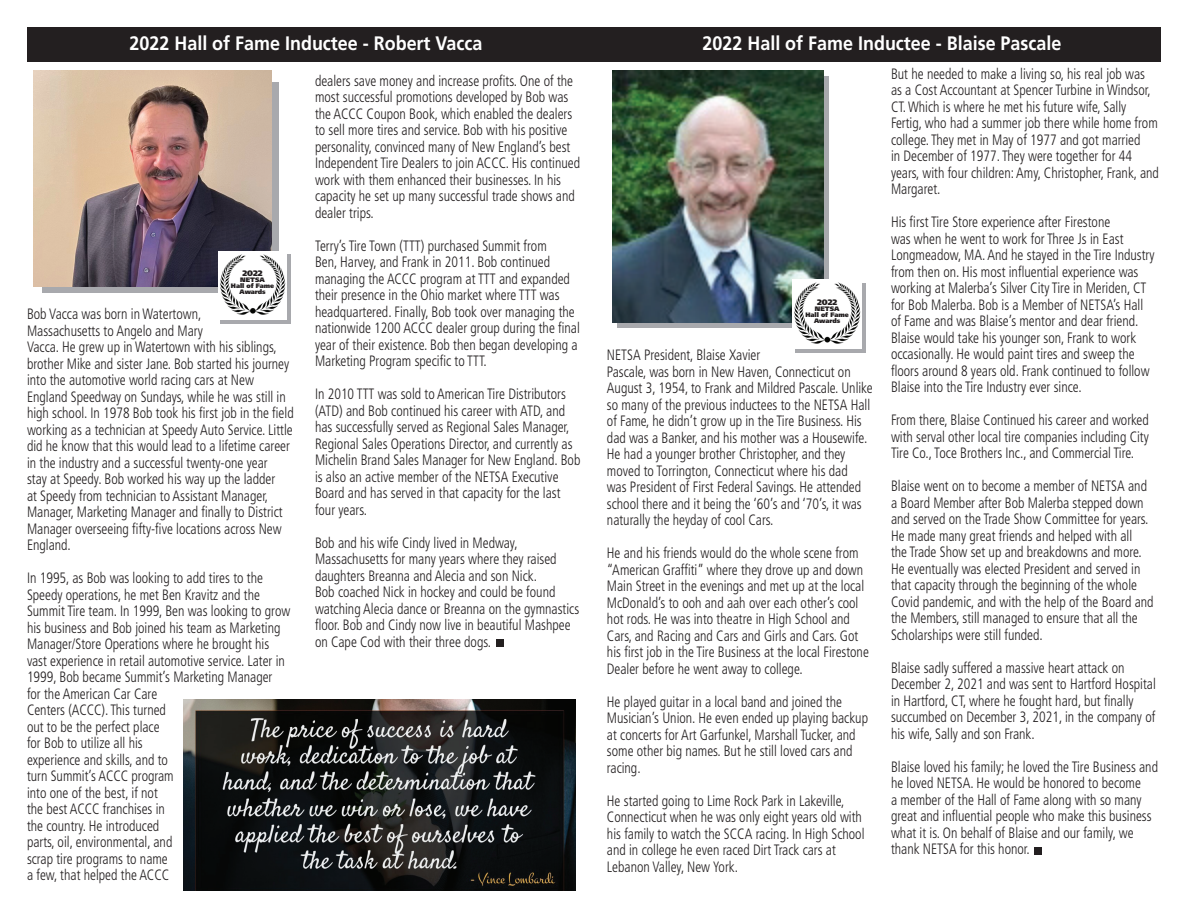
<style>
.page{position:relative;width:1188px;height:918px;background:#fff}
.page>*{position:absolute;margin:0;border:0;box-sizing:border-box;transform-origin:0 0}
.t1{font:700 19.5px "Frutiger";color:#fff;scale:.92 1}
.t2{font:300 condensed 15px/16.5px "Frutiger";color:#231f20;scale:.92 1}
.t3{font:900 7.95px "Frutiger";color:#231f20}
.t4{font:900 6.45px/5.8px "Frutiger";letter-spacing:-.01em;color:#231f20;text-align:center}
</style>
<div class="page">
<svg style="left:795px;top:283px;width:70px;height:69px"></svg>
<div style="left:618px;top:77px;width:211px;height:251px;background:#a8a9ad"></div>
<svg style="left:42px;top:82px;width:237px;height:211px;background:#a3a2a5"></svg>
<div style="left:220px;top:254px;width:71px;height:70px;background:#a8a9ad"></div>
<div style="left:27px;top:27px;width:1134px;height:35px;background:#231f20"></div>
<div style="left:1035px;top:848px;width:7px;height:7px;background:#231f20"></div>
<img style="left:34px;top:70px;width:237px;height:216px">
<img style="left:612px;top:70px;width:212px;height:253px">
<img style="left:184px;top:699px;width:391px;height:192px">
<img style="left:793px;top:280px;width:68px;height:68px">
<img style="left:218px;top:251px;width:69px;height:69px">
<div style="left:496px;top:640px;width:7px;height:7px;background:#231f20"></div>
<h1 class="t1" style="left:130px;top:32px;width:385px">2022 Hall of Fame Inductee - Robert Vacca</h1>
<p class="t3" style="left:243px;top:269px;width:21px">2022</p>
<p class="t4" style="left:231px;top:277px;width:45px">NETSA<br>Hall of Fame<br>Awards</p>
<p class="t2" style="left:27px;top:306px;width:291px">Bob Vacca was born in Watertown,<br>Massachusetts to Angelo and Mary<br>Vacca. He grew up in Watertown with his siblings, brother Mike and sister Jane. Bob started his journey into the automotive world racing cars at New England Speedway on Sundays, while he was still in high school. In 1978 Bob took his first job in the field working as a technician at Speedy Auto Service. Little did he know that this would lead to a lifetime career in the industry and a successful twenty-one year<br>stay at Speedy. Bob worked his way up the ladder<br>at Speedy from technician to Assistant Manager, Manager, Marketing Manager and finally to District Manager overseeing fifty-five locations across New England.</p>
<p class="t2" style="left:27px;top:570px;width:288px">In 1995, as Bob was looking to add tires to the Speedy operations, he met Ben Kravitz and the Summit Tire team. In 1999, Ben was looking to grow his business and Bob joined his team as Marketing Manager/Store Operations where he brought his vast experience in retail automotive service. Later in 1999, Bob became Summit’s Marketing Manager<br>for the American Car Care<br>Centers (ACCC). This turned<br>out to be the perfect place<br>for Bob to utilize all his<br>experience and skills, and to<br>turn Summit’s ACCC program<br>into one of the best, if not<br>the best ACCC franchises in<br>the country. He introduced<br>parts, oil, environmental, and<br>scrap tire programs to name<br>a few, that helped the ACCC</p>
<p class="t2" style="left:315px;top:73px;width:290px">dealers save money and increase profits. One of the most successful promotions developed by Bob was the ACCC Coupon Book, which enabled the dealers to sell more tires and service. Bob with his positive personality, convinced many of New England’s best Independent Tire Dealers to join ACCC. His continued work with them enhanced their businesses. In his capacity he set up many successful trade shows and dealer trips.</p>
<p class="t2" style="left:315px;top:238px;width:289px">Terry’s Tire Town (TTT) purchased Summit from<br>Ben, Harvey, and Frank in 2011. Bob continued managing the ACCC program at TTT and expanded their presence in the Ohio market where TTT was headquartered. Finally, Bob took over managing the nationwide 1200 ACCC dealer group during the final year of their existence. Bob then began developing a Marketing Program specific to TTT.</p>
<p class="t2" style="left:315px;top:386px;width:290px">In 2010 TTT was sold to American Tire Distributors (ATD) and Bob continued his career with ATD, and has successfully served as Regional Sales Manager, Regional Sales Operations Director, and currently as Michelin Brand Sales Manager for New England. Bob is also an active member of the NETSA Executive Board and has served in that capacity for the last four years.</p>
<p class="t2" style="left:315px;top:535px;width:289px">Bob and his wife Cindy lived in Medway, Massachusetts for many years where they raised daughters Breanna and Alecia and son Nick.<br>Bob coached Nick in hockey and could be found watching Alecia dance or Breanna on the gymnastics floor. Bob and Cindy now live in beautiful Mashpee on Cape Cod with their three dogs.</p>
<h1 class="t1" style="left:703px;top:32px;width:392px">2022 Hall of Fame Inductee - Blaise Pascale</h1>
<p class="t3" style="left:817px;top:297px;width:21px">2022</p>
<p class="t4" style="left:806px;top:306px;width:45px">NETSA<br>Hall of Fame<br>Awards</p>
<p class="t2" style="left:607px;top:347px;width:290px">NETSA President, Blaise Xavier<br>Pascale, was born in New Haven, Connecticut on August 3, 1954, to Frank and Mildred Pascale. Unlike so many of the previous inductees to the NETSA Hall of Fame, he didn’t grow up in the Tire Business. His dad was a Banker, and his mother was a Housewife.<br>He had a younger brother Christopher, and they moved to Torrington, Connecticut where his dad<br>was President of First Federal Savings. He attended school there and it being the ‘60’s and ‘70’s, it was naturally the heyday of cool Cars.</p>
<p class="t2" style="left:607px;top:545px;width:286px">He and his friends would do the whole scene from “American Graffiti” where they drove up and down Main Street in the evenings and met up at the local McDonald’s to ooh and aah over each other’s cool hot rods. He was into theatre in High School and Cars, and Racing and Cars and Girls and Cars. Got his first job in the Tire Business at the local Firestone Dealer before he went away to college.</p>
<p class="t2" style="left:607px;top:693px;width:285px">He played guitar in a local band and joined the Musician’s Union. He even ended up playing backup at concerts for Art Garfunkel, Marshall Tucker, and some other big names. But he still loved cars and racing.</p>
<p class="t2" style="left:607px;top:792px;width:281px">He started going to Lime Rock Park in Lakeville, Connecticut when he was only eight years old with his family to watch the SCCA racing. In High School and in college he even raced Dirt Track cars at Lebanon Valley, New York.</p>
<p class="t2" style="left:891px;top:66px;width:293px">But he needed to make a living so, his real job was as a Cost Accountant at Spencer Turbine in Windsor, CT. Which is where he met his future wife, Sally Fertig, who had a summer job there while home from college. They met in May of 1977 and got married<br>in December of 1977. They were together for 44 years, with four children: Amy, Christopher, Frank, and Margaret.</p>
<p class="t2" style="left:891px;top:214px;width:288px">His first Tire Store experience after Firestone<br>was when he went to work for Three Js in East Longmeadow, MA. And he stayed in the Tire Industry from then on. His most influential experience was working at Malerba’s Silver City Tire in Meriden, CT for Bob Malerba. Bob is a Member of NETSA’s Hall of Fame and was Blaise’s mentor and dear friend.<br>Blaise would take his younger son, Frank to work occasionally. He would paint tires and sweep the floors around 8 years old. Frank continued to follow Blaise into the Tire Industry ever since.</p>
<p class="t2" style="left:891px;top:412px;width:282px;text-align:justify">From there, Blaise Continued his career and worked with serval other local tire companies including City Tire Co., Toce Brothers Inc., and Commercial Tire.</p>
<p class="t2" style="left:891px;top:478px;width:287px">Blaise went on to become a member of NETSA and a Board Member after Bob Malerba stepped down and served on the Trade Show Committee for years.<br>He made many great friends and helped with all<br>the Trade Show set up and breakdowns and more.<br>He eventually was elected President and served in that capacity through the beginning of the whole Covid pandemic, and with the help of the Board and the Members, still managed to ensure that all the Scholarships were still funded.</p>
<p class="t2" style="left:891px;top:660px;width:289px">Blaise sadly suffered a massive heart attack on December 2, 2021 and was sent to Hartford Hospital in Hartford, CT, where he fought hard, but finally succumbed on December 3, 2021, in the company of his wife, Sally and son Frank.</p>
<p class="t2" style="left:891px;top:759px;width:292px">Blaise loved his family; he loved the Tire Business and he loved NETSA. He would be honored to become<br>a member of the Hall of Fame along with so many great and influential people who make this business what it is. On behalf of Blaise and our family, we thank NETSA for this honor.</p>
</div>
